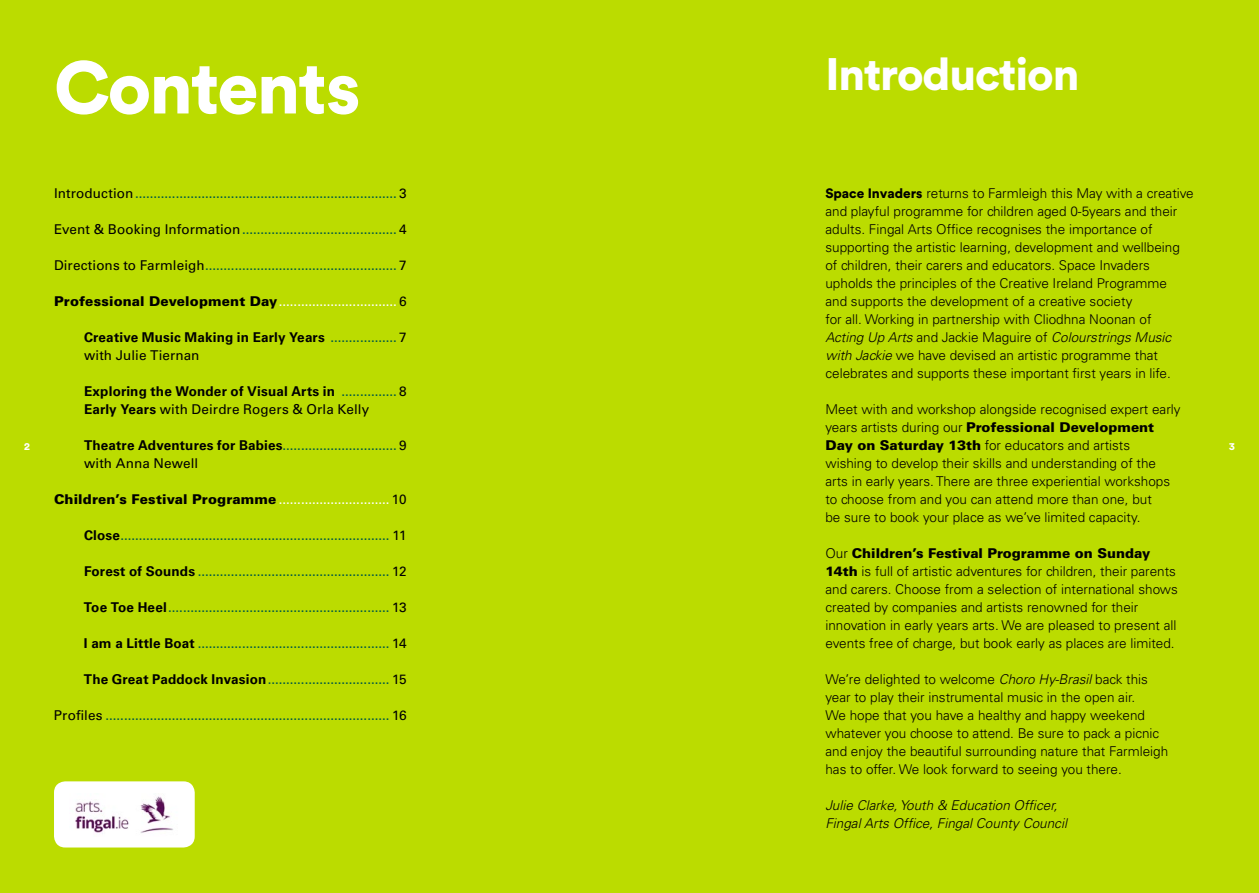
<style>
.page{position:relative;width:1259px;height:893px;background:#bbdc00}
.page>*{position:absolute;margin:0;border:0;box-sizing:border-box;transform-origin:0 0}
.t1{font:900 73.5px "Circular Std";letter-spacing:-.025em;color:#fff}
.t2{font:900 45px "Circular Std";letter-spacing:-.025em;color:#fff}
.t3{font:300 13.5px/18px "Univers";color:#000}
.t4{font:13.5px/18px "Univers";letter-spacing:.005em;color:#005946}
.t5{font:700 13.5px/18px "Univers";letter-spacing:.015em;color:#000}
.t6{font:13.5px "Univers";color:#fff}
.t7{font:italic 300 13.5px/18px "Univers";color:#000}
.t8{font:900 10.5px "Circular Std";color:#fff}
.s1{font-family:"Circular Std";font-weight:900}
.s2{font-style:italic}
.s3{font-weight:900}
.s4{color:#000}
.s5{font-weight:900;color:#000}
.s6{font-weight:400;color:#005946}
.s7{font-weight:400}
.s8{font-weight:700;color:#000}
</style>
<div class="page">
<div style="left:54px;top:781px;width:141px;height:66px;background:#fff;border-radius:11px"></div>
<img style="left:75px;top:796px;width:98px;height:38px">
<h1 class="t1" style="left:54px;top:39px;width:308px">Contents</h1>
<h2 class="t2" style="left:825px;top:45px;width:255px">Introduction</h2>
<p class="t3" style="left:825px;top:184px;width:370px"><span class="s1">Space Invaders</span> returns to Farmleigh this May with a creative and playful programme for children aged 0-5years and their adults. Fingal Arts Office recognises the importance of supporting the artistic learning, development and wellbeing of children, their carers and educators. Space Invaders upholds the principles of the Creative Ireland Programme<br>and supports the development of a creative society<br>for all. Working in partnership with Cliodhna Noonan of<br><span class="s2">Acting Up Arts</span> and Jackie Maguire of <span class="s2">Colourstrings Music with Jackie</span> we have devised an artistic programme that celebrates and supports these important first years in life.</p>
<p class="t3" style="left:825px;top:400px;width:357px">Meet with and workshop alongside recognised expert early years artists during our <span class="s3">Professional Development Day on Saturday 13th</span> for educators and artists<br>wishing to develop their skills and understanding of the arts in early years. There are three experiential workshops to choose from and you can attend more than one, but<br>be sure to book your place as we’ve limited capacity.</p>
<p class="t3" style="left:825px;top:544px;width:354px">Our <span class="s3">Children’s Festival Programme on Sunday 14th</span> is full of artistic adventures for children, their parents and carers. Choose from a selection of international shows created by companies and artists renowned for their innovation in early years arts. We are pleased to present all events free of charge, but book early as places are limited.</p>
<p class="t3" style="left:825px;top:670px;width:344px">We’re delighted to welcome <span class="s2">Choro Hy-Brasil</span> back this year to play their instrumental music in the open air.<br>We hope that you have a healthy and happy weekend whatever you choose to attend. Be sure to pack a picnic and enjoy the beautiful surrounding nature that Farmleigh has to offer. We look forward to seeing you there.</p>
<p class="t7" style="left:825px;top:796px;width:243px">Julie Clarke, Youth &amp; Education Officer,<br>Fingal Arts Office, Fingal County Council</p>
<p class="t4" style="left:54px;top:184px;width:354px"><span class="s4">Introduction</span>....................................................................... <span class="s4">3</span></p>
<p class="t4" style="left:54px;top:220px;width:354px"><span class="s4">Event &amp; Booking Information</span>.......................................... <span class="s4">4</span></p>
<p class="t4" style="left:54px;top:256px;width:354px"><span class="s4">Directions to Farmleigh</span>.................................................... <span class="s4">7</span></p>
<p class="t6" style="left:54px;top:293px;width:354px"><span class="s5">Professional Development Day</span>................................ <span class="s4">6</span></p>
<p class="t5" style="left:84px;top:328px;width:324px">Creative Music Making in Early Years <span class="s6">..................</span> <span class="s7">7 with Julie Tiernan</span></p>
<p class="t5" style="left:84px;top:382px;width:324px">Exploring the Wonder of Visual Arts in <span class="s6">...............</span> <span class="s7">8<br></span>Early Years <span class="s7">with Deirdre Rogers &amp; Orla Kelly</span></p>
<p class="t4" style="left:84px;top:436px;width:324px"><span class="s8">Theatre Adventures for Babies</span>............................... <span class="s4">9 with Anna Newell</span></p>
<p class="t6" style="left:54px;top:491px;width:354px"><span class="s5">Children’s Festival Programme</span> .............................. <span class="s4">10</span></p>
<p class="t4" style="left:84px;top:526px;width:324px"><span class="s8">Close</span>......................................................................... <span class="s4">11</span></p>
<p class="t4" style="left:84px;top:562px;width:324px"><span class="s8">Forest of Sounds</span> .................................................... <span class="s4">12</span></p>
<p class="t4" style="left:84px;top:598px;width:324px"><span class="s8">Toe Toe Heel</span>............................................................ <span class="s4">13</span></p>
<p class="t4" style="left:84px;top:634px;width:324px"><span class="s8">I am a Little Boat</span> .................................................... <span class="s4">14</span></p>
<p class="t4" style="left:84px;top:670px;width:324px"><span class="s8">The Great Paddock Invasion</span>................................. <span class="s4">15</span></p>
<p class="t4" style="left:54px;top:706px;width:354px"><span class="s4">Profiles</span> ............................................................................. <span class="s4">16</span></p>
<p class="t8" style="left:24px;top:439px;width:7px">2</p>
<p class="t8" style="left:1229px;top:439px;width:7px">3</p>
</div>
